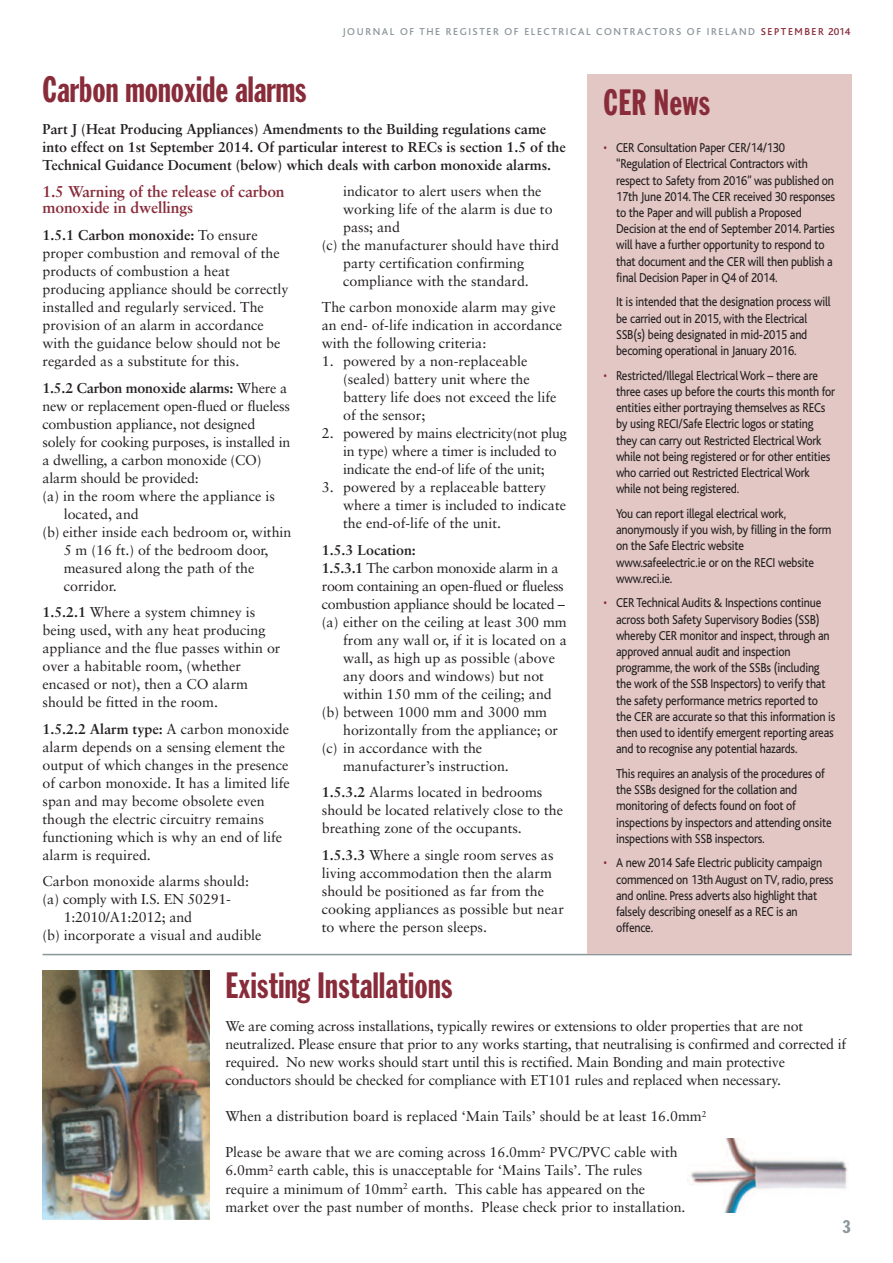
<style>
.page{position:relative;width:893px;height:1263px;background:#fff}
.page>*{position:absolute;margin:0;border:0;box-sizing:border-box;transform-origin:0 0}
.t1{font:36px "Franklin Gothic Extra Cond";letter-spacing:.01em;color:#892c3a}
.t2{font:18px "Franklin Gothic Extra Cond";color:#8a969a;scale:1.2 1}
.t3{font:700 15.75px/16.5px "Sabon";letter-spacing:-.01em;color:#892c3a}
.t4{font:14.25px/18px "Sabon";color:#231f20}
.t5{font:700 14.25px/18px "Sabon";color:#231f20}
.t6{font:14.25px "Sabon";letter-spacing:-.025em;color:#231f20}
.t7{font:13.5px/16.2px "Bliss";letter-spacing:-.015em;color:#231f20;scale:.88 1}
.t8{font:500 10.5px "Bliss";letter-spacing:.15em;color:#8a969a}
.s1{color:#892c3a}
.s2{font-weight:700}
.s3{font-weight:400}
</style>
<div class="page">
<hr style="left:43px;top:954px;width:809px;height:1px;background:#8a969a">
<img style="left:43px;top:971px;width:166px;height:248px">
<img style="left:688px;top:1139px;width:160px;height:73px">
<div style="left:587px;top:74px;width:264px;height:880px;background:#e2c7c4"></div>
<p class="t8" style="left:342px;top:28px;width:510px">JOURNAL OF THE REGISTER OF ELECTRICAL CONTRACTORS OF IRELAND <span class="s1">SEPTEMBER 2014</span></p>
<h1 class="t1" style="left:43px;top:76px;width:265px">Carbon monoxide alarms</h1>
<p class="t5" style="left:43px;top:121px;width:525px">Part J (Heat Producing Appliances) Amendments to the Building regulations came into effect on 1st September 2014. Of particular interest to RECs is section 1.5 of the<br>Technical Guidance Document (below) which deals with carbon monoxide alarms.</p>
<p class="t3" style="left:43px;top:184px;width:244px">1.5 Warning of the release of carbon monoxide in dwellings</p>
<p class="t4" style="left:43px;top:227px;width:247px"><span class="s2">1.5.1 Carbon monoxide:</span> To ensure proper combustion and removal of the products of combustion a heat producing appliance should be correctly installed and regularly serviced. The provision of an alarm in accordance with the guidance below should not be regarded as a substitute for this.</p>
<p class="t5" style="left:43px;top:380px;width:246px">1.5.2 Carbon monoxide alarms: <span class="s3">Where a</span></p>
<p class="t4" style="left:43px;top:398px;width:249px">new or replacement open-flued or flueless</p>
<p class="t4" style="left:43px;top:416px;width:214px">combustion appliance, not designed</p>
<p class="t4" style="left:43px;top:434px;width:249px">solely for cooking purposes, is installed in</p>
<p class="t4" style="left:43px;top:452px;width:221px">a dwelling, a carbon monoxide (CO)</p>
<p class="t4" style="left:43px;top:470px;width:158px">alarm should be provided:</p>
<p class="t4" style="left:43px;top:488px;width:234px">(a) in the room where the appliance is</p>
<p class="t4" style="left:64px;top:506px;width:77px">located, and</p>
<p class="t4" style="left:43px;top:524px;width:250px">(b) either inside each bedroom or, within</p>
<p class="t4" style="left:64px;top:542px;width:206px">5 m (16 ft.) of the bedroom door,</p>
<p class="t4" style="left:64px;top:560px;width:192px">measured along the path of the</p>
<p class="t4" style="left:64px;top:578px;width:55px">corridor.</p>
<p class="t4" style="left:43px;top:604px;width:239px"><span class="s2">1.5.2.1</span> Where a system chimney is being used, with any heat producing appliance and the flue passes within or over a habitable room, (whether encased or not), then a CO alarm should be fitted in the room.</p>
<p class="t4" style="left:43px;top:721px;width:249px"><span class="s2">1.5.2.2 Alarm type:</span> A carbon monoxide alarm depends on a sensing element the output of which changes in the presence of carbon monoxide. It has a limited life span and may become obsolete even though the electric circuitry remains functioning which is why an end of life alarm is required.</p>
<p class="t4" style="left:43px;top:873px;width:208px">Carbon monoxide alarms should:</p>
<p class="t4" style="left:43px;top:891px;width:190px">(a) comply with I.S. EN 50291-</p>
<p class="t4" style="left:64px;top:909px;width:130px">1:2010/A1:2012; and</p>
<p class="t4" style="left:43px;top:927px;width:221px">(b) incorporate a visual and audible</p>
<p class="t4" style="left:343px;top:183px;width:200px">indicator to alert users when the</p>
<p class="t4" style="left:343px;top:201px;width:211px">working life of the alarm is due to</p>
<p class="t4" style="left:343px;top:219px;width:58px">pass; and</p>
<p class="t4" style="left:322px;top:237px;width:239px">(c) the manufacturer should have third</p>
<p class="t4" style="left:343px;top:255px;width:183px">party certification confirming</p>
<p class="t4" style="left:343px;top:273px;width:187px">compliance with the standard.</p>
<p class="t4" style="left:322px;top:300px;width:242px">The carbon monoxide alarm may give an end- of-life indication in accordance with the following criteria:</p>
<p class="t4" style="left:343px;top:354px;width:215px;text-indent:-21px">1. powered by a non-replaceable (sealed) battery unit where the battery life does not exceed the life of the sensor;</p>
<p class="t4" style="left:343px;top:426px;width:225px;text-indent:-21px">2. powered by mains electricity(not plug in type) where a timer is included to indicate the end-of life of the unit;</p>
<p class="t4" style="left:343px;top:480px;width:224px;text-indent:-21px">3. powered by a replaceable battery where a timer is included to indicate the end-of-life of the unit.</p>
<p class="t5" style="left:322px;top:542px;width:96px">1.5.3 Location:</p>
<p class="t6" style="left:322px;top:562px;width:238px"><span class="s2">1.5.3.1</span> The carbon monoxide alarm in a</p>
<p class="t6" style="left:322px;top:580px;width:243px">room containing an open-flued or flueless</p>
<p class="t6" style="left:322px;top:598px;width:245px">combustion appliance should be located –</p>
<p class="t4" style="left:322px;top:614px;width:246px">(a) either on the ceiling at least 300 mm</p>
<p class="t4" style="left:343px;top:632px;width:225px">from any wall or, if it is located on a</p>
<p class="t4" style="left:343px;top:650px;width:213px">wall, as high up as possible (above</p>
<p class="t4" style="left:343px;top:668px;width:202px">any doors and windows) but not</p>
<p class="t4" style="left:343px;top:686px;width:210px">within 150 mm of the ceiling; and</p>
<p class="t4" style="left:322px;top:704px;width:227px">(b) between 1000 mm and 3000 mm</p>
<p class="t4" style="left:343px;top:722px;width:217px">horizontally from the appliance; or</p>
<p class="t4" style="left:322px;top:740px;width:162px">(c) in accordance with the</p>
<p class="t4" style="left:343px;top:758px;width:167px">manufacturer’s instruction.</p>
<p class="t4" style="left:322px;top:785px;width:243px"><span class="s2">1.5.3.2</span> Alarms located in bedrooms should be located relatively close to the breathing zone of the occupants.</p>
<p class="t4" style="left:322px;top:847px;width:243px"><span class="s2">1.5.3.3</span> Where a single room serves as living accommodation then the alarm should be positioned as far from the cooking appliances as possible but near to where the person sleeps.</p>
<h1 class="t1" style="left:225px;top:972px;width:229px">Existing Installations</h1>
<h1 class="t1" style="left:603px;top:89px;width:108px">CER News</h1>
<p class="t7" style="left:616px;top:141px;width:250px;text-indent:-13px"><span class="s1">•</span> CER Consultation Paper CER/14/130 “Regulation of Electrical Contractors with respect to Safety from 2016” was published on 17th June 2014.The CER received 30 responses to the Paper and will publish a Proposed Decision at the end of September 2014. Parties will have a further opportunity to respond to that document and the CER will then publish a final Decision Paper in Q4 of 2014.</p>
<p class="t7" style="left:616px;top:295px;width:245px">It is intended that the designation process will be carried out in 2015, with the Electrical SSB(s) being designated in mid-2015 and becoming operational in January 2016.</p>
<p class="t7" style="left:616px;top:369px;width:250px;text-indent:-13px"><span class="s1">•</span> Restricted/Illegal ElectricalWork – there are three cases up before the courts this month for entities either portraying themselves as RECs by using RECI/Safe Electric logos or stating they can carry out Restricted ElectricalWork while not being registered or for other entities who carried out Restricted ElectricalWork while not being registered.</p>
<p class="t7" style="left:616px;top:507px;width:246px">You can report illegal electrical work, anonymously if you wish, by filling in the form on the Safe Electric website www.safeelectric.ie or on the RECI website www.reci.ie.</p>
<p class="t7" style="left:616px;top:596px;width:251px;text-indent:-13px"><span class="s1">•</span> CER Technical Audits &amp; Inspections continue across both Safety Supervisory Bodies (SSB) whereby CER monitor and inspect, through an approved annual audit and inspection programme, the work of the SSBs (including the work of the SSB Inspectors) to verify that the safety performance metrics reported to the CER are accurate so that this information is then used to identify emergent reporting areas and to recognise any potential hazards.</p>
<p class="t7" style="left:616px;top:767px;width:246px">This requires an analysis of the procedures of the SSBs designed for the collation and monitoring of defects found on foot of inspections by inspectors and attending onsite inspections with SSB inspectors.</p>
<p class="t7" style="left:616px;top:856px;width:249px;text-indent:-13px"><span class="s1">•</span> A new 2014 Safe Electric publicity campaign commenced on 13th August on TV, radio, press and online. Press adverts also highlight that falsely describing oneself as a REC is an offence.</p>
<p class="t4" style="left:225px;top:1019px;width:622px">We are coming across installations, typically rewires or extensions to older properties that are not neutralized. Please ensure that prior to any works starting, that neutralising is confirmed and corrected if required. No new works should start until this is rectified. Main Bonding and main protective conductors should be checked for compliance with ET101 rules and replaced when necessary.</p>
<p class="t4" style="left:225px;top:1109px;width:483px">When a distribution board is replaced ‘Main Tails’ should be at least 16.0mm<sup>2</sup></p>
<p class="t4" style="left:225px;top:1145px;width:462px">Please be aware that we are coming across 16.0mm<sup>2</sup> PVC/PVC cable with 6.0mm<sup>2</sup> earth cable, this is unacceptable for ‘Mains Tails’. The rules require a minimum of 10mm<sup>2</sup> earth. This cable has appeared on the market over the past number of months. Please check prior to installation.</p>
<p class="t2" style="left:843px;top:1220px;width:8px">3</p>
</div>
